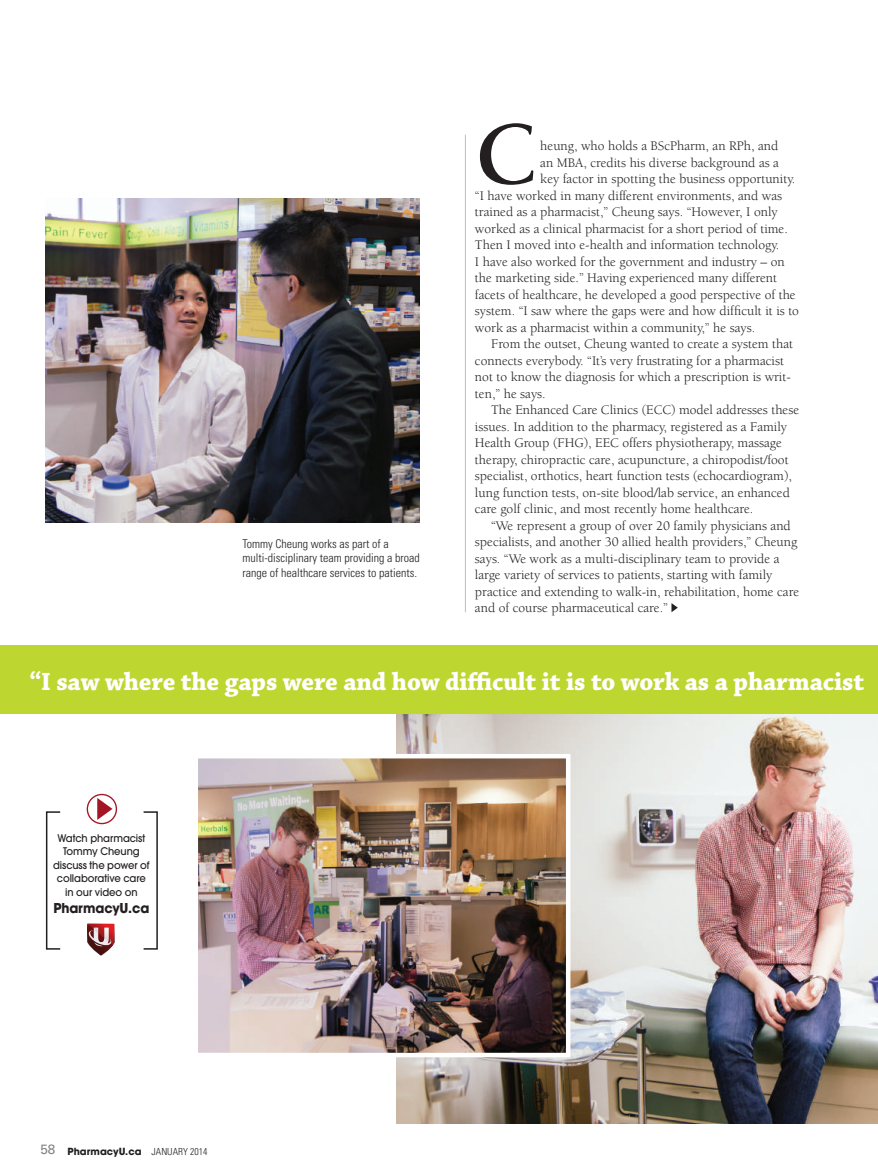
<style>
.page{position:relative;width:878px;height:1175px;background:#fff}
.page>*{position:absolute;margin:0;border:0;box-sizing:border-box;transform-origin:0 0}
.t1{font:700 91.5px "Berkeley";color:#231f20}
.t2{font:700 26.25px "Chaparral Pro";letter-spacing:-.005em;color:#fff}
.t3{font:13.5px "Berkeley";color:#231f20}
.t4{font:700 13.5px "Avant Garde";letter-spacing:-.01em;color:#231f20;scale:.95 1}
.t5{font:300 condensed 12px/14.2px "Univers LT Std";color:#231f20}
.t6{font:500 10.5px/13.5px "Avant Garde";letter-spacing:-.01em;color:#231f20;text-align:center;scale:.95 1}
.t7{font:700 9.75px "Avant Garde";color:#231f20}
.s1{font-family:"Univers LT Std";font-weight:400;font-size:13.5px;color:#808285}
.s2{font-family:"Univers LT Std";font-weight:300;font-stretch:condensed}
</style>
<div class="page">
<img style="left:396px;top:714px;width:482px;height:410px">
<hr style="left:465px;top:135px;width:1px;height:477px;background:#bcbdc0">
<svg style="left:671px;top:603px;width:6px;height:9px"></svg>
<div style="left:46px;top:811px;width:15px;height:138px;border:2px solid #231f20"></div>
<div style="left:143px;top:811px;width:15px;height:138px;border:2px solid #231f20"></div>
<svg style="left:87px;top:927px;width:28px;height:29px"></svg>
<svg style="left:97px;top:798px;width:15px;height:22px"></svg>
<div style="left:87px;top:793px;width:30px;height:31px;border:1px solid #a51624;border-radius:50%"></div>
<img style="left:198px;top:759px;width:367px;height:293px">
<div style="left:193px;top:754px;width:377px;height:303px;border:4px solid #fff"></div>
<img style="left:46px;top:198px;width:373px;height:325px">
<div style="left:0;top:645px;width:878px;height:69px;background:#bed630"></div>
<p class="t5" style="left:242px;top:537px;width:179px">Tommy Cheung works as part of a multi-disciplinary team providing a broad range of healthcare services to patients.</p>
<h1 class="t1" style="left:475px;top:118px;width:66px">C</h1>
<p class="t3" style="left:540px;top:140px;width:239px">heung, who holds a BScPharm, an RPh, and</p>
<p class="t3" style="left:540px;top:157px;width:240px">an MBA, credits his diverse background as a</p>
<p class="t3" style="left:540px;top:173px;width:256px">key factor in spotting the business opportunity.</p>
<p class="t3" style="left:475px;top:190px;width:309px">“I have worked in many different environments, and was</p>
<p class="t3" style="left:475px;top:206px;width:304px">trained as a pharmacist,” Cheung says. “However, I only</p>
<p class="t3" style="left:475px;top:223px;width:314px">worked as a clinical pharmacist for a short period of time.</p>
<p class="t3" style="left:475px;top:239px;width:306px">Then I moved into e-health and information technology.</p>
<p class="t3" style="left:475px;top:256px;width:311px">I have also worked for the government and industry – on</p>
<p class="t3" style="left:475px;top:272px;width:304px">the marketing side.” Having experienced many different</p>
<p class="t3" style="left:475px;top:289px;width:322px">facets of healthcare, he developed a good perspective of the</p>
<p class="t3" style="left:475px;top:305px;width:325px">system. “I saw where the gaps were and how difficult it is to</p>
<p class="t3" style="left:475px;top:322px;width:282px">work as a pharmacist within a community,” he says.</p>
<p class="t3" style="left:491px;top:338px;width:303px">From the outset, Cheung wanted to create a system that</p>
<p class="t3" style="left:475px;top:355px;width:310px">connects everybody. “It’s very frustrating for a pharmacist</p>
<p class="t3" style="left:475px;top:371px;width:317px">not to know the diagnosis for which a prescription is writ-</p>
<p class="t3" style="left:475px;top:388px;width:72px">ten,” he says.</p>
<p class="t3" style="left:491px;top:404px;width:309px">The Enhanced Care Clinics (ECC) model addresses these</p>
<p class="t3" style="left:475px;top:421px;width:313px">issues. In addition to the pharmacy, registered as a Family</p>
<p class="t3" style="left:475px;top:437px;width:308px">Health Group (FHG), EEC offers physiotherapy, massage</p>
<p class="t3" style="left:475px;top:454px;width:315px">therapy, chiropractic care, acupuncture, a chiropodist/foot</p>
<p class="t3" style="left:475px;top:470px;width:318px">specialist, orthotics, heart function tests (echocardiogram),</p>
<p class="t3" style="left:475px;top:487px;width:316px">lung function tests, on-site blood/lab service, an enhanced</p>
<p class="t3" style="left:475px;top:503px;width:280px">care golf clinic, and most recently home healthcare.</p>
<p class="t3" style="left:491px;top:520px;width:301px">“We represent a group of over 20 family physicians and</p>
<p class="t3" style="left:475px;top:536px;width:324px">specialists, and another 30 allied health providers,” Cheung</p>
<p class="t3" style="left:475px;top:553px;width:306px">says. “We work as a multi-disciplinary team to provide a</p>
<p class="t3" style="left:475px;top:569px;width:299px">large variety of services to patients, starting with family</p>
<p class="t3" style="left:475px;top:586px;width:325px">practice and extending to walk-in, rehabilitation, home care</p>
<p class="t3" style="left:475px;top:602px;width:194px">and of course pharmaceutical care.”</p>
<h2 class="t2" style="left:29px;top:671px;width:836px">“I saw where the gaps were and how difficult it is to work as a pharmacist</h2>
<p class="t6" style="left:53px;top:832px;width:103px">Watch pharmacist<br>Tommy Cheung discuss the power of collaborative care in our video on</p>
<p class="t4" style="left:53px;top:902px;width:102px">PharmacyU.ca</p>
<p class="t7" style="left:40px;top:1147px;width:168px"><span class="s1">58</span> PharmacyU.ca <span class="s2">JANUARY 2014</span></p>
</div>
